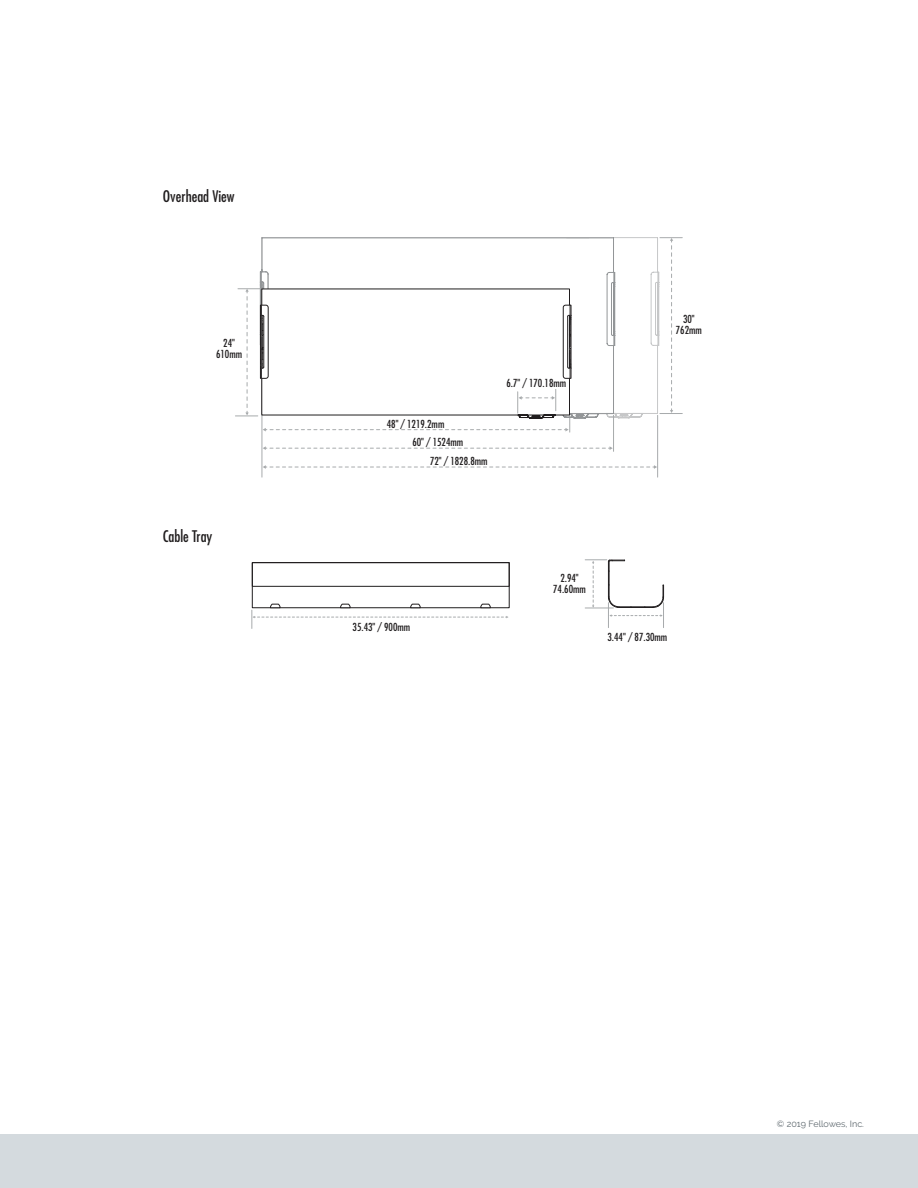
<style>
.page{position:relative;width:918px;height:1188px;background:#fff}
.page>*{position:absolute;margin:0;border:0;box-sizing:border-box;transform-origin:0 0}
.t1{font:condensed 15.6px "Futura Std";color:#201d1e}
.t2{font:condensed 10.8px/10.8px "Futura Std";color:#201d1e;text-align:center}
.t3{font:9px "Raleway";color:#5f696f}
</style>
<div class="page">
<div style="left:0;top:1134px;width:918px;height:54px;background:#d4dade"></div>
<svg style="left:615px;top:237px;width:44px;height:181px"></svg>
<hr style="left:262px;top:415px;width:1px;height:62px;background:#a7aaac">
<hr style="left:657px;top:415px;width:1px;height:62px;background:#a7aaac">
<hr style="left:613px;top:415px;width:1px;height:36px;background:#a7aaac">
<svg style="left:263px;top:446px;width:350px;height:4px"></svg>
<svg style="left:263px;top:465px;width:394px;height:4px"></svg>
<svg style="left:660px;top:237px;width:22px;height:177px"></svg>
<svg style="left:260px;top:237px;width:355px;height:182px"></svg>
<svg style="left:585px;top:559px;width:79px;height:69px"></svg>
<div style="left:252px;top:562px;width:257px;height:25px;border:1px solid #201d1e"></div>
<svg style="left:252px;top:603px;width:257px;height:25px"></svg>
<svg style="left:567px;top:237px;width:22px;height:1px"></svg>
<svg style="left:235px;top:289px;width:336px;height:143px"></svg>
<h1 class="t1" style="left:163px;top:187px;width:73px">Overhead View</h1>
<p class="t2" style="left:216px;top:337px;width:28px">24"<br>610mm</p>
<h1 class="t1" style="left:163px;top:527px;width:51px">Cable Tray</h1>
<p class="t2" style="left:387px;top:418px;width:59px">48" / 1219.2mm</p>
<p class="t2" style="left:412px;top:437px;width:52px">60" / 1524mm</p>
<p class="t2" style="left:430px;top:455px;width:59px">72" / 1828.8mm</p>
<p class="t2" style="left:506px;top:377px;width:61px">6.7" / 170.18mm</p>
<p class="t2" style="left:676px;top:313px;width:28px">30"<br>762mm</p>
<p class="t2" style="left:353px;top:621px;width:59px">35.43" / 900mm</p>
<p class="t2" style="left:553px;top:573px;width:34px">2.94"<br>74.60mm</p>
<p class="t2" style="left:608px;top:632px;width:61px">3.44" / 87.30mm</p>
<p class="t3" style="left:777px;top:1119px;width:89px">© 2019 Fellowes, Inc.</p>
</div>
